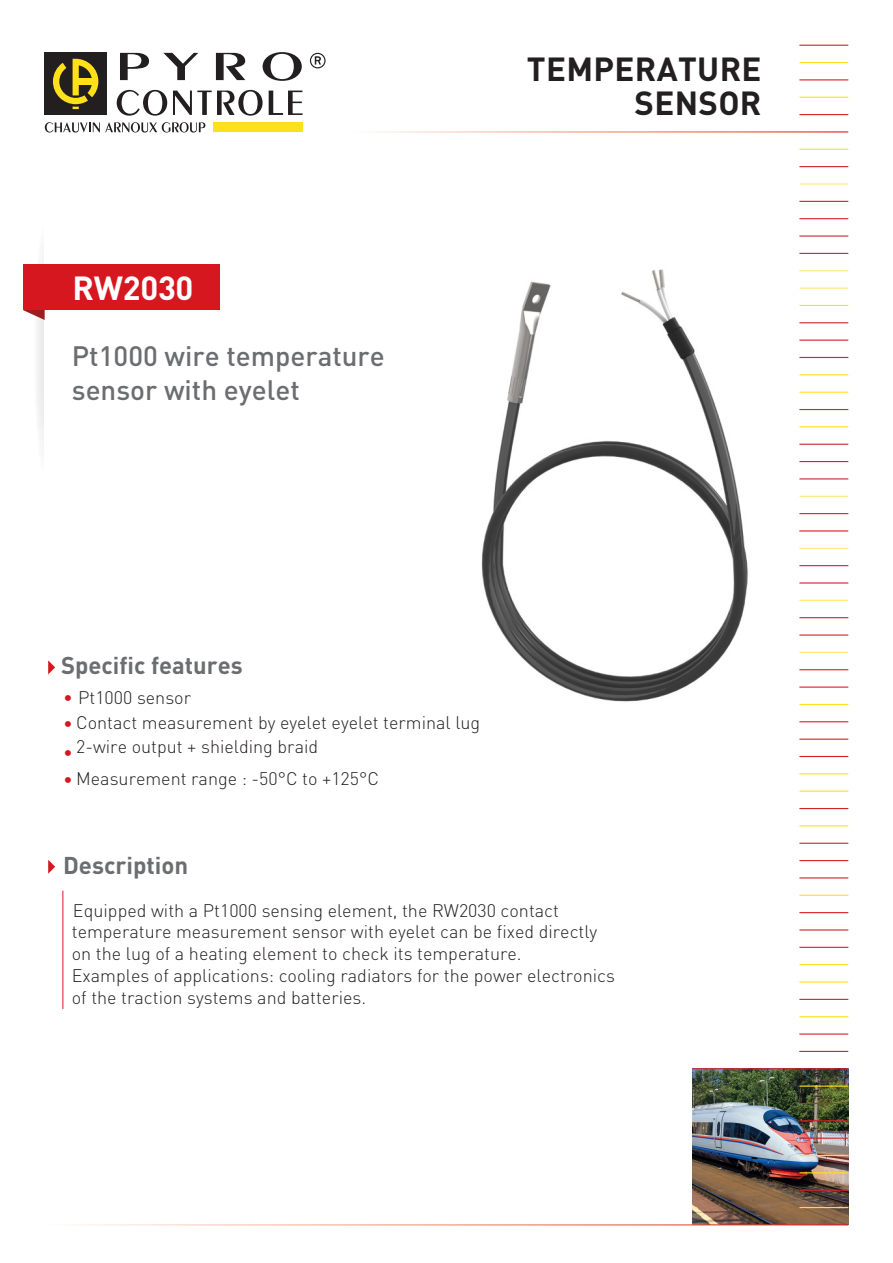
<style>
.page{position:relative;width:893px;height:1263px;background:#fff}
.page>*{position:absolute;margin:0;border:0;box-sizing:border-box;transform-origin:0 0}
.t1{font:700 33px/34.5px "DIN Pro";letter-spacing:.01em;color:#231f20;text-align:right}
.t2{font:700 33px "DIN Pro";letter-spacing:-.01em;color:#fff}
.t3{font:500 27.75px/33.3px "DIN Pro";color:#6c6d70}
.t4{font:700 24px "DIN Pro";color:#6c6d70}
.t5{font:300 18px/21.8px "DIN Pro";color:#231f20}
.t6{font:300 18px "DIN Pro";color:#d7171f}
.s1{color:#d7171f}
</style>
<div class="page">
<img style="left:481px;top:269px;width:267px;height:433px">
<img style="left:692px;top:1069px;width:156px;height:155px">
<hr style="left:799px;top:218px;width:49px;height:1px;background:#d1232a">
<hr style="left:799px;top:235px;width:49px;height:2px;background:#d1232a">
<hr style="left:799px;top:45px;width:49px;height:1px;background:#d1232a">
<hr style="left:799px;top:62px;width:49px;height:1px;background:#ffe01b">
<hr style="left:799px;top:79px;width:49px;height:1px;background:#d1232a">
<hr style="left:799px;top:97px;width:49px;height:1px;background:#ffe01b">
<hr style="left:799px;top:114px;width:49px;height:1px;background:#d1232a">
<hr style="left:799px;top:149px;width:49px;height:1px;background:#ffe01b">
<hr style="left:799px;top:166px;width:49px;height:1px;background:#d1232a">
<hr style="left:799px;top:183px;width:49px;height:2px;background:#ffe874">
<hr style="left:799px;top:201px;width:49px;height:1px;background:#d1232a">
<hr style="left:799px;top:617px;width:49px;height:1px;background:#d1232a">
<hr style="left:799px;top:634px;width:49px;height:2px;background:#d1232a">
<hr style="left:799px;top:357px;width:49px;height:1px;background:#d1232a">
<hr style="left:799px;top:253px;width:49px;height:1px;background:#d1232a">
<hr style="left:799px;top:652px;width:49px;height:1px;background:#ffe874">
<hr style="left:799px;top:374px;width:49px;height:1px;background:#ffe01b">
<hr style="left:799px;top:270px;width:49px;height:1px;background:#ffe874">
<hr style="left:799px;top:669px;width:49px;height:1px;background:#d1232a">
<hr style="left:799px;top:392px;width:49px;height:1px;background:#ffe01b">
<hr style="left:799px;top:287px;width:49px;height:2px;background:#ffe874">
<hr style="left:799px;top:686px;width:49px;height:2px;background:#d1232a">
<hr style="left:799px;top:409px;width:49px;height:1px;background:#d1232a">
<hr style="left:799px;top:305px;width:49px;height:1px;background:#ffe01b">
<hr style="left:799px;top:704px;width:49px;height:1px;background:#ffe01b">
<hr style="left:799px;top:426px;width:49px;height:1px;background:#ffe01b">
<hr style="left:799px;top:322px;width:49px;height:1px;background:#d1232a">
<hr style="left:799px;top:721px;width:49px;height:1px;background:#d1232a">
<hr style="left:799px;top:340px;width:49px;height:1px;background:#d1232a">
<hr style="left:799px;top:738px;width:49px;height:2px;background:#d1232a">
<hr style="left:799px;top:461px;width:49px;height:1px;background:#d1232a">
<hr style="left:799px;top:756px;width:49px;height:1px;background:#d1232a">
<hr style="left:799px;top:773px;width:49px;height:1px;background:#ffe01b">
<hr style="left:799px;top:496px;width:49px;height:1px;background:#ffe874">
<hr style="left:799px;top:791px;width:49px;height:1px;background:#ffe01b">
<hr style="left:799px;top:513px;width:49px;height:1px;background:#d1232a">
<hr style="left:799px;top:808px;width:49px;height:1px;background:#d1232a">
<hr style="left:799px;top:825px;width:49px;height:1px;background:#ffe01b">
<hr style="left:799px;top:548px;width:49px;height:1px;background:#ffe874">
<hr style="left:799px;top:843px;width:49px;height:1px;background:#d1232a">
<hr style="left:799px;top:565px;width:49px;height:1px;background:#d1232a">
<hr style="left:799px;top:860px;width:49px;height:1px;background:#d1232a">
<hr style="left:799px;top:582px;width:49px;height:2px;background:#d1232a">
<hr style="left:799px;top:877px;width:49px;height:1px;background:#d1232a">
<hr style="left:799px;top:600px;width:49px;height:1px;background:#ffe874">
<hr style="left:799px;top:895px;width:49px;height:1px;background:#ffe01b">
<hr style="left:799px;top:1085px;width:49px;height:2px;background:#ffe01b">
<hr style="left:799px;top:912px;width:49px;height:1px;background:#d1232a">
<hr style="left:799px;top:1103px;width:49px;height:1px;background:#d1232a">
<hr style="left:799px;top:929px;width:49px;height:1px;background:#d1232a">
<hr style="left:799px;top:1120px;width:49px;height:1px;background:#d1232a">
<hr style="left:799px;top:947px;width:49px;height:1px;background:#d1232a">
<hr style="left:799px;top:1137px;width:49px;height:2px;background:#d1232a">
<hr style="left:799px;top:964px;width:49px;height:1px;background:#ffe01b">
<hr style="left:799px;top:1155px;width:49px;height:1px;background:#ffe01b">
<hr style="left:799px;top:981px;width:49px;height:1px;background:#ffe01b">
<hr style="left:799px;top:1172px;width:49px;height:1px;background:#ffe01b">
<hr style="left:799px;top:999px;width:49px;height:1px;background:#d1232a">
<hr style="left:799px;top:1189px;width:49px;height:2px;background:#d1232a">
<hr style="left:799px;top:1016px;width:49px;height:1px;background:#ffe01b">
<hr style="left:799px;top:1207px;width:49px;height:1px;background:#ffe01b">
<hr style="left:692px;top:1068px;width:156px;height:1px;background:#d1232a">
<hr style="left:799px;top:1051px;width:49px;height:1px;background:#d1232a">
<hr style="left:799px;top:1033px;width:49px;height:2px;background:#d1232a">
<hr style="left:799px;top:444px;width:49px;height:1px;background:#d1232a">
<hr style="left:799px;top:478px;width:49px;height:1px;background:#d1232a">
<hr style="left:799px;top:530px;width:49px;height:1px;background:#d7171f">
<div style="left:34px;top:219px;width:22px;height:262px;background:#f6f6f6;border-radius:50%"></div>
<div style="left:45px;top:189px;width:175px;height:307px;background:#fff"></div>
<div style="left:213px;top:122px;width:90px;height:10px;background:#ffe01b"></div>
<div style="left:45px;top:53px;width:62px;height:62px;background:#231f20"></div>
<svg style="left:53px;top:59px;width:45px;height:50px"></svg>
<svg style="left:45px;top:122px;width:160px;height:11px"></svg>
<svg style="left:310px;top:53px;width:16px;height:15px"></svg>
<svg style="left:120px;top:53px;width:29px;height:27px"></svg>
<svg style="left:163px;top:53px;width:35px;height:27px"></svg>
<svg style="left:216px;top:53px;width:29px;height:27px"></svg>
<svg style="left:263px;top:52px;width:39px;height:29px"></svg>
<svg style="left:117px;top:90px;width:50px;height:26px"></svg>
<svg style="left:173px;top:90px;width:90px;height:26px"></svg>
<svg style="left:269px;top:91px;width:34px;height:24px"></svg>
<svg style="left:48px;top:660px;width:7px;height:14px"></svg>
<svg style="left:23px;top:310px;width:22px;height:10px"></svg>
<div style="left:23px;top:265px;width:197px;height:45px;background:#d7171f"></div>
<svg style="left:48px;top:860px;width:7px;height:14px"></svg>
<hr style="left:63px;top:891px;width:1px;height:118px;background:#d7171f">
<h1 class="t2" style="left:73px;top:260px;width:122px">RW2030</h1>
<h2 class="t3" style="left:72px;top:337px;width:314px">Pt1000 wire temperature sensor with eyelet</h2>
<h1 class="t1" style="left:527px;top:48px;width:236px">TEMPERATURE<br>SENSOR</h1>
<h3 class="t4" style="left:61px;top:646px;width:183px">Specific features</h3>
<p class="t5" style="left:63px;top:685px;width:130px"><span class="s1">•</span> Pt1000 sensor</p>
<p class="t5" style="left:63px;top:710px;width:419px"><span class="s1">•</span> Contact measurement by eyelet eyelet terminal lug</p>
<p class="t5" style="left:76px;top:734px;width:244px">2-wire output + shielding braid</p>
<p class="t5" style="left:63px;top:766px;width:317px"><span class="s1">•</span> Measurement range : -50°C to +125°C</p>
<p class="t6" style="left:63px;top:738px;width:11px">•</p>
<h3 class="t4" style="left:63px;top:845px;width:127px">Description</h3>
<p class="t5" style="left:72px;top:898px;width:545px">Equipped with a Pt1000 sensing element, the RW2030 contact temperature measurement sensor with eyelet can be fixed directly on the lug of a heating element to check its temperature.<br>Examples of applications: cooling radiators for the power electronics of the traction systems and batteries.</p>
</div>
